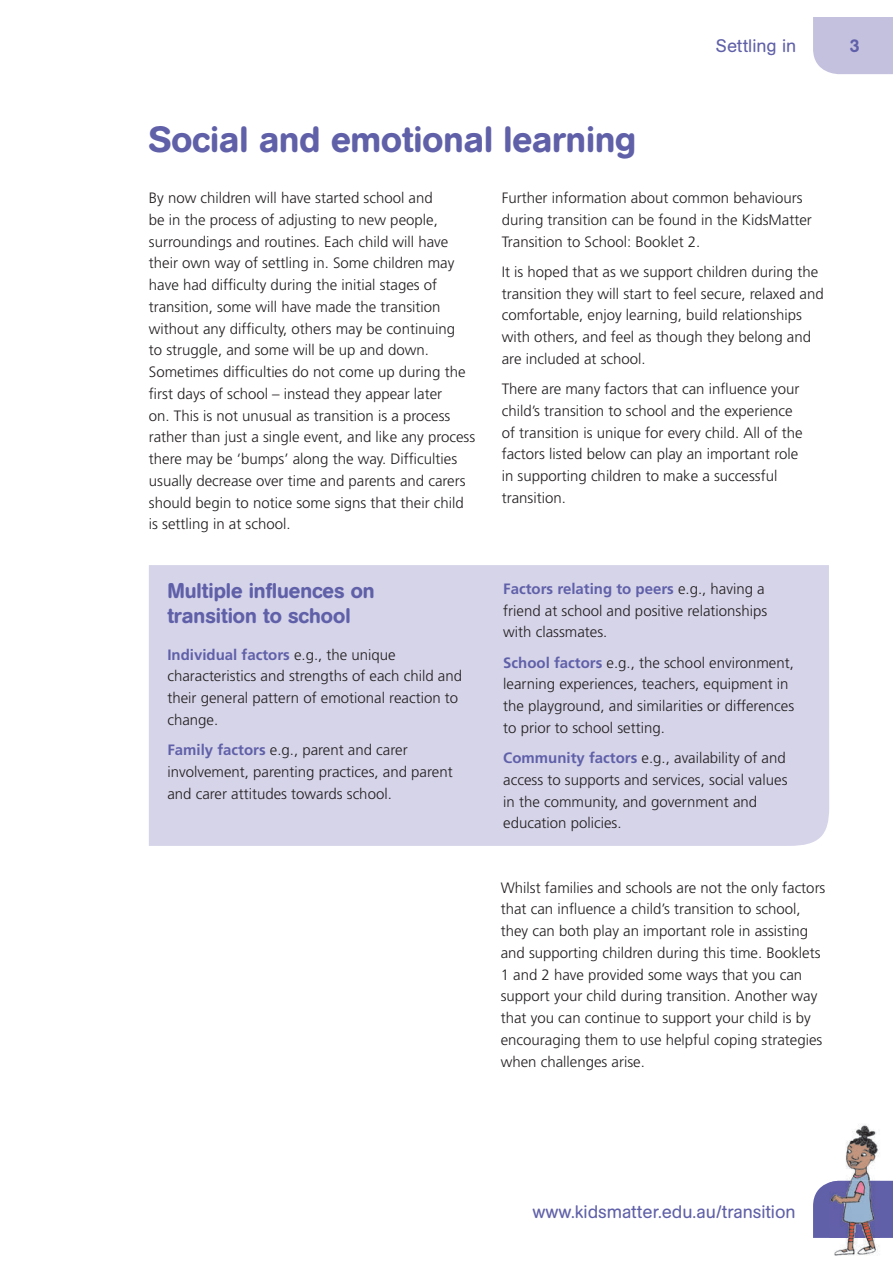
<style>
.page{position:relative;width:893px;height:1263px;background:#fff}
.page>*{position:absolute;margin:0;border:0;box-sizing:border-box;transform-origin:0 0}
.t1{font:500 36px "AG Book Rounded BQ";color:#6060a9}
.t2{font:500 21px/25.5px "AG Book Rounded BQ";color:#6060a9}
.t3{font:18px "AG Book Rounded BQ";color:#6060a9}
.t4{font:500 18px "AG Book Rounded BQ";color:#6060a9}
.t5{font:300 15px/21.8px "Frutiger";color:#231f20}
.s1{font-weight:700;color:#6060a9}
</style>
<div class="page">
<div style="left:813px;top:17px;width:80px;height:57px;background:#c4c1df"></div>
<svg style="left:813px;top:1181px;width:80px;height:57px;background:#6c6caf"></svg>
<div style="left:149px;top:565px;width:680px;height:281px;background:#d6d4e9"></div>
<img style="left:834px;top:1124px;width:46px;height:132px">
<img style="left:829px;top:1181px;width:51px;height:57px">
<h1 class="t1" style="left:149px;top:119px;width:489px">Social and emotional learning</h1>
<p class="t3" style="left:716px;top:36px;width:82px">Settling in</p>
<p class="t4" style="left:850px;top:35px;width:12px">3</p>
<p class="t5" style="left:149px;top:187px;width:328px">By now children will have started school and<br>be in the process of adjusting to new people, surroundings and routines. Each child will have their own way of settling in. Some children may have had difficulty during the initial stages of transition, some will have made the transition without any difficulty, others may be continuing<br>to struggle, and some will be up and down.<br>Sometimes difficulties do not come up during the first days of school – instead they appear later<br>on. This is not unusual as transition is a process rather than just a single event, and like any process there may be ‘bumps’ along the way. Difficulties usually decrease over time and parents and carers should begin to notice some signs that their child is settling in at school.</p>
<p class="t5" style="left:502px;top:187px;width:312px">Further information about common behaviours during transition can be found in the KidsMatter<br>Transition to School: Booklet 2.</p>
<p class="t5" style="left:502px;top:261px;width:323px">It is hoped that as we support children during the transition they will start to feel secure, relaxed and comfortable, enjoy learning, build relationships with others, and feel as though they belong and are included at school.</p>
<p class="t5" style="left:502px;top:378px;width:302px">There are many factors that can influence your child’s transition to school and the experience of transition is unique for every child. All of the factors listed below can play an important role in supporting children to make a successful transition.</p>
<h2 class="t2" style="left:167px;top:578px;width:209px">Multiple influences on transition to school</h2>
<p class="t5" style="left:167px;top:644px;width:296px"><span class="s1">Individual factors</span> e.g., the unique characteristics and strengths of each child and their general pattern of emotional reaction to change.</p>
<p class="t5" style="left:167px;top:739px;width:287px"><span class="s1">Family factors</span> e.g., parent and carer involvement, parenting practices, and parent and carer attitudes towards school.</p>
<p class="t5" style="left:503px;top:578px;width:265px"><span class="s1">Factors relating to peers</span> e.g., having a friend at school and positive relationships with classmates.</p>
<p class="t5" style="left:503px;top:651px;width:292px"><span class="s1">School factors</span> e.g., the school environment, learning experiences, teachers, equipment in the playground, and similarities or differences to prior to school setting.</p>
<p class="t5" style="left:503px;top:747px;width:286px"><span class="s1">Community factors</span> e.g., availability of and access to supports and services, social values in the community, and government and education policies.</p>
<p class="t5" style="left:501px;top:876px;width:326px">Whilst families and schools are not the only factors that can influence a child’s transition to school, they can both play an important role in assisting and supporting children during this time. Booklets 1 and 2 have provided some ways that you can support your child during transition. Another way that you can continue to support your child is by encouraging them to use helpful coping strategies when challenges arise.</p>
<p class="t3" style="left:533px;top:1201px;width:264px">www.kidsmatter.edu.au/transition</p>
</div>
